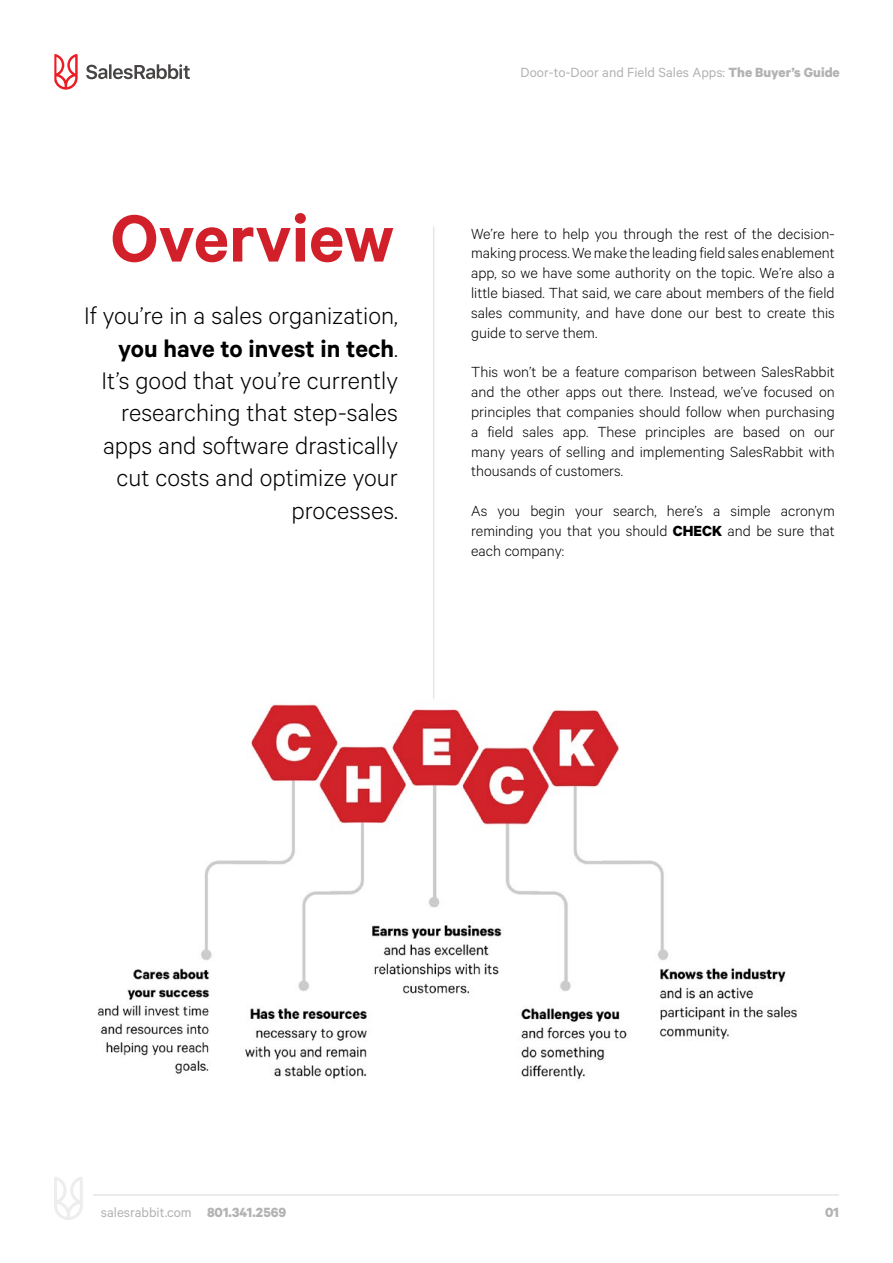
<style>
.page{position:relative;width:893px;height:1263px;background:#fff}
.page>*{position:absolute;margin:0;border:0;box-sizing:border-box;transform-origin:0 0}
.t1{font:600 75px "Calibre";color:#d1202a}
.t2{font:300 27px/32.4px "Calibre";color:#000;text-align:right}
.t3{font:300 16.5px/19.8px "Calibre";color:#000;text-align:justify}
.t4{font:15px "Calibre";color:#b3b3b3}
.t5{font:700 15px "Calibre";color:#b3b3b3}
.s1{font-weight:600}
.s2{font-weight:700}
</style>
<div class="page">
<svg style="left:86px;top:64px;width:104px;height:15px"></svg>
<svg style="left:54px;top:54px;width:24px;height:36px"></svg>
<hr style="left:93px;top:1194px;width:746px;height:2px;background:#e6e6e6">
<svg style="left:54px;top:1177px;width:29px;height:43px"></svg>
<img style="left:97px;top:651px;width:700px;height:429px">
<hr style="left:433px;top:226px;width:1px;height:473px;background:#e6e6e6">
<h1 class="t1" style="left:110px;top:194px;width:285px">Overview</h1>
<h2 class="t2" style="left:84px;top:298px;width:315px">If you’re in a sales organization, <span class="s1">you have to invest in tech</span>.<br>It’s good that you’re currently researching that step-sales apps and software drastically cut costs and optimize your processes.</h2>
<p class="t4" style="left:521px;top:64px;width:321px">Door-to-Door and Field Sales Apps: <span class="s2">The Buyer’s Guide</span></p>
<p class="t3" style="left:471px;top:223px;width:365px">We’re here to help you through the rest of the decision&shy;making process. We make the leading field sales enablement app, so we have some authority on the topic. We’re also a little biased. That said, we care about members of the field sales community, and have done our best to create this guide to serve them.</p>
<p class="t3" style="left:471px;top:362px;width:365px">This won’t be a feature comparison between SalesRabbit and the other apps out there. Instead, we’ve focused on principles that companies should follow when purchasing a field sales app. These principles are based on our many years of selling and implementing SalesRabbit with thousands of customers.</p>
<p class="t3" style="left:471px;top:500px;width:365px">As you begin your search, here’s a simple acronym reminding you that you should <span class="s2">CHECK</span> and be sure that each company:</p>
<p class="t4" style="left:101px;top:1204px;width:187px">salesrabbit.com <span class="s2">801.341.2569</span></p>
<p class="t5" style="left:825px;top:1203px;width:15px">01</p>
</div>
